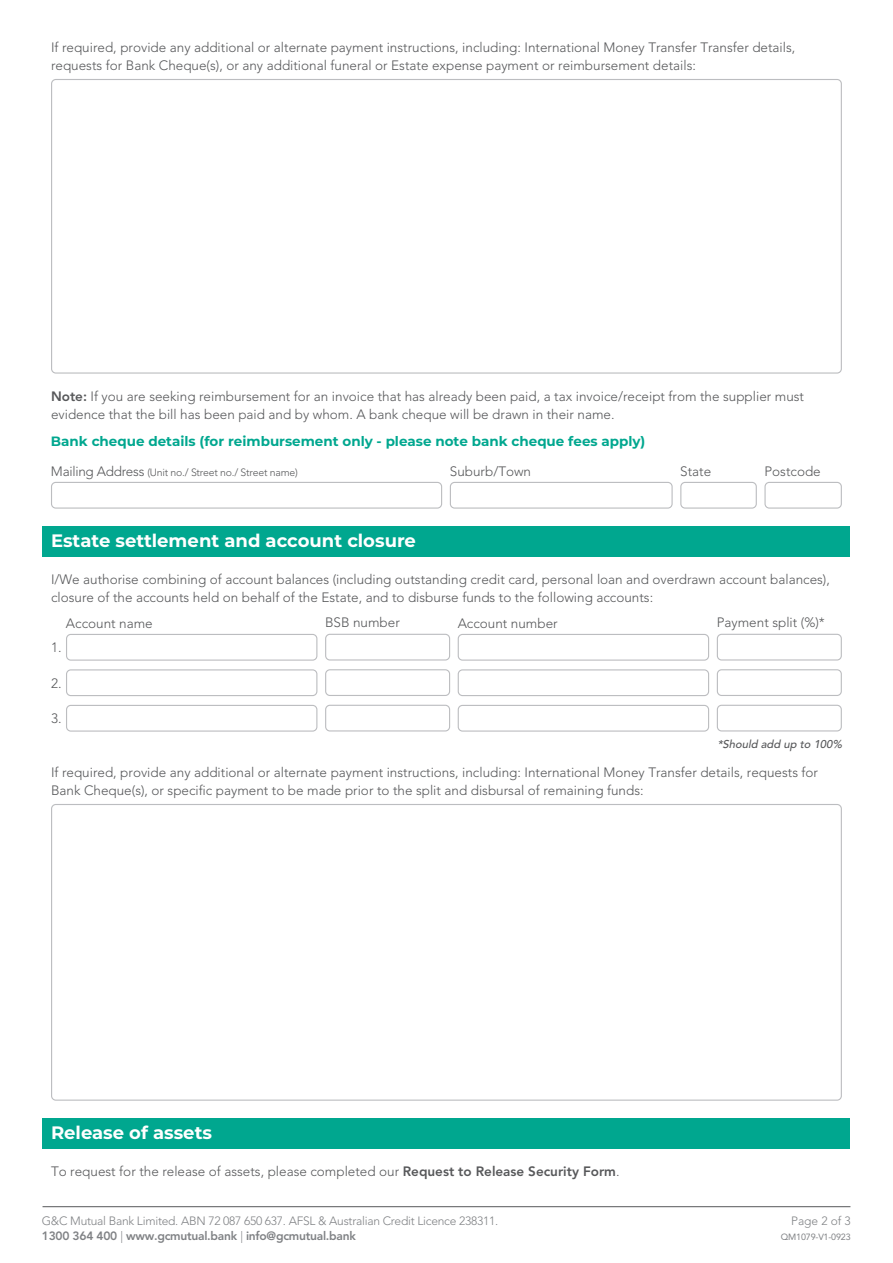
<style>
.page{position:relative;width:893px;height:1263px;background:#fff}
.page>*{position:absolute;margin:0;border:0;box-sizing:border-box;transform-origin:0 0}
.t1{font:700 18px "Montserrat";color:#fff}
.t2{font:300 13.5px/18px "Avenir LT Std";color:#57585a}
.t3{font:700 13.5px "Montserrat";color:#00a78f}
.t4{font:300 12px/15px "Avenir LT Std";letter-spacing:-.02em;color:#808285}
.t5{font:italic 500 11.25px "Avenir LT Std";color:#57585a}
.t6{font:300 10.5px "Avenir LT Std";letter-spacing:-.02em;color:#57585a}
.t7{font:9px "Avenir LT Std";letter-spacing:-.02em;color:#808285}
.s1{font-weight:800}
.s2{font-size:13.5px}
</style>
<div class="page">
<hr style="left:43px;top:1206px;width:807px;height:1px;background:#57585a">
<div style="left:43px;top:526px;width:807px;height:31px;background:#00a78f"></div>
<div style="left:450px;top:482px;width:223px;height:27px;border:1px solid #bcbdc0;border-radius:4px"></div>
<div style="left:680px;top:482px;width:77px;height:27px;border:1px solid #bcbdc0;border-radius:4px"></div>
<div style="left:764px;top:482px;width:78px;height:27px;border:1px solid #bcbdc0;border-radius:4px"></div>
<div style="left:51px;top:482px;width:391px;height:27px;border:1px solid #bcbdc0;border-radius:4px"></div>
<div style="left:66px;top:634px;width:251px;height:27px;border:1px solid #bcbdc0;border-radius:4px"></div>
<div style="left:458px;top:634px;width:251px;height:27px;border:1px solid #bcbdc0;border-radius:4px"></div>
<div style="left:66px;top:669px;width:251px;height:27px;border:1px solid #bcbdc0;border-radius:4px"></div>
<div style="left:458px;top:669px;width:251px;height:27px;border:1px solid #bcbdc0;border-radius:4px"></div>
<div style="left:66px;top:705px;width:251px;height:27px;border:1px solid #bcbdc0;border-radius:4px"></div>
<div style="left:458px;top:705px;width:251px;height:27px;border:1px solid #bcbdc0;border-radius:4px"></div>
<div style="left:325px;top:634px;width:125px;height:26px;border:1px solid #bcbdc0;border-radius:4px"></div>
<div style="left:717px;top:634px;width:125px;height:26px;border:1px solid #bcbdc0;border-radius:4px"></div>
<div style="left:325px;top:669px;width:125px;height:27px;border:1px solid #bcbdc0;border-radius:4px"></div>
<div style="left:717px;top:669px;width:125px;height:27px;border:1px solid #bcbdc0;border-radius:4px"></div>
<div style="left:325px;top:705px;width:125px;height:26px;border:1px solid #bcbdc0;border-radius:4px"></div>
<div style="left:717px;top:705px;width:125px;height:26px;border:1px solid #bcbdc0;border-radius:4px"></div>
<div style="left:43px;top:1118px;width:807px;height:31px;background:#00a78f"></div>
<p class="t2" style="left:51px;top:39px;width:746px">If required, provide any additional or alternate payment instructions, including: International Money Transfer Transfer details, requests for Bank Cheque(s), or any additional funeral or Estate expense payment or reimbursement details:</p>
<p class="t2" style="left:51px;top:387px;width:755px"><span class="s1">Note:</span> If you are seeking reimbursement for an invoice that has already been paid, a tax invoice/receipt from the supplier must evidence that the bill has been paid and by whom. A bank cheque will be drawn in their name.</p>
<p class="t3" style="left:51px;top:432px;width:596px">Bank cheque details (for reimbursement only - please note bank cheque fees apply)</p>
<p class="t6" style="left:51px;top:466px;width:248px"><span class="s2">Mailing Address</span> (Unit no./ Street no./ Street name)</p>
<p class="t2" style="left:450px;top:463px;width:83px">Suburb/Town</p>
<p class="t2" style="left:680px;top:462px;width:33px">State</p>
<p class="t2" style="left:764px;top:462px;width:58px">Postcode</p>
<p class="t1" style="left:51px;top:528px;width:366px">Estate settlement and account closure</p>
<p class="t2" style="left:51px;top:570px;width:780px">I/We authorise combining of account balances (including outstanding credit card, personal loan and overdrawn account balances), closure of the accounts held on behalf of the Estate, and to disburse funds to the following accounts:</p>
<p class="t2" style="left:66px;top:615px;width:88px">Account name</p>
<p class="t2" style="left:325px;top:613px;width:76px">BSB number</p>
<p class="t2" style="left:458px;top:615px;width:102px">Account number</p>
<p class="t2" style="left:717px;top:613px;width:110px">Payment split (%)*</p>
<p class="t2" style="left:51px;top:639px;width:12px">1.</p>
<p class="t2" style="left:51px;top:674px;width:12px">2.</p>
<p class="t2" style="left:51px;top:710px;width:12px">3.</p>
<p class="t5" style="left:717px;top:737px;width:129px">*Should add up to 100%</p>
<p class="t2" style="left:51px;top:764px;width:769px">If required, provide any additional or alternate payment instructions, including: International Money Transfer details, requests for<br>Bank Cheque(s), or specific payment to be made prior to the split and disbursal of remaining funds:</p>
<p class="t1" style="left:51px;top:1120px;width:163px">Release of assets</p>
<p class="t2" style="left:51px;top:1162px;width:570px">To request for the release of assets, please completed our <span class="s1">Request to Release Security Form</span>.</p>
<p class="t4" style="left:42px;top:1213px;width:458px">G&amp;C Mutual Bank Limited. ABN 72 087 650 637. AFSL &amp; Australian Credit Licence 238311.<br><span class="s1">1300 364 400</span> | <span class="s1">www.gcmutual.bank</span> | <span class="s1">info@gcmutual.bank</span></p>
<p class="t4" style="left:791px;top:1213px;width:61px">Page 2 of 3</p>
<p class="t7" style="left:781px;top:1232px;width:71px">QM1079-V1-0923</p>
</div>
